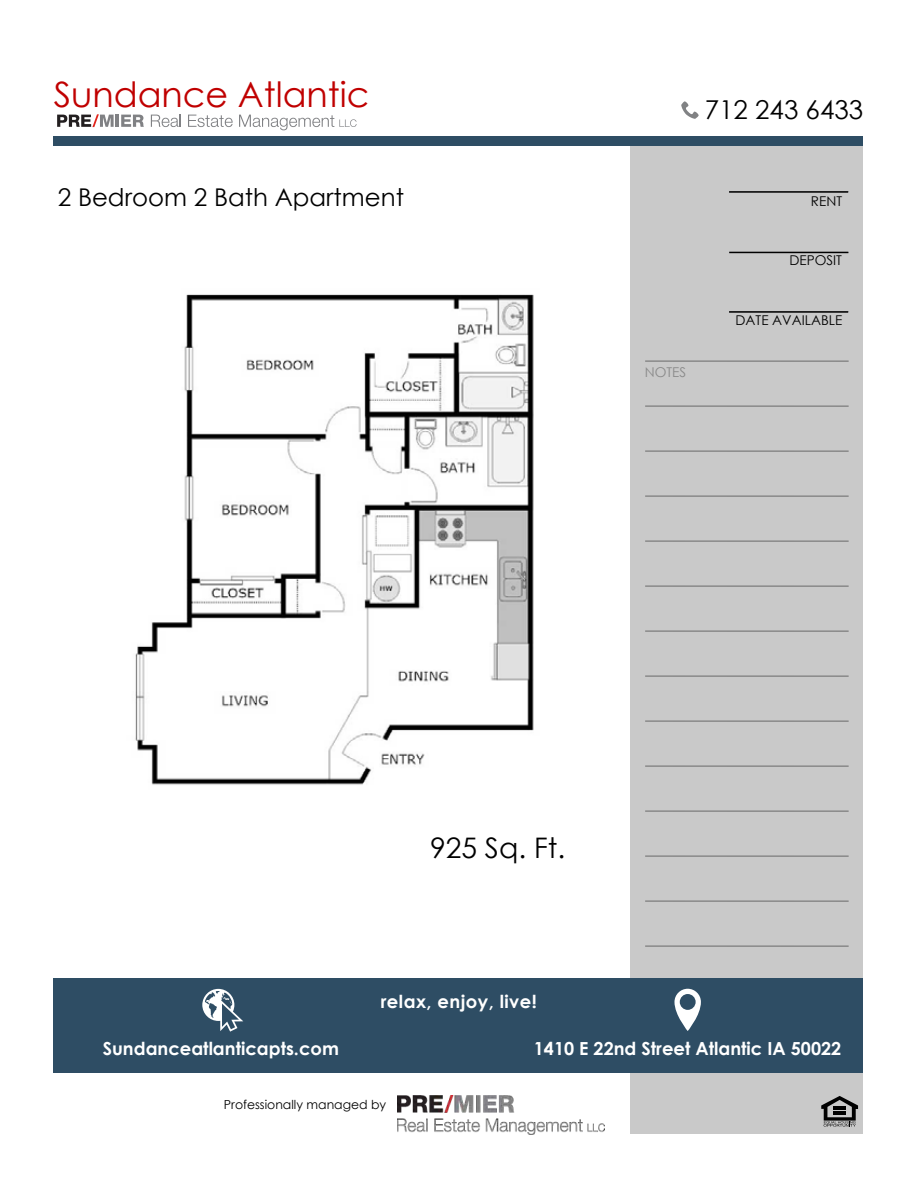
<style>
.page{position:relative;width:918px;height:1188px;background:#fff}
.page>*{position:absolute;margin:0;border:0;box-sizing:border-box;transform-origin:0 0}
.t1{font:34.95px "Century Gothic";color:#c00000}
.t2{font:28.35px "Century Gothic";color:#000}
.t3{font:25.95px "Century Gothic";color:#000}
.t4{font:24.45px "Century Gothic";color:#000}
.t5{font:700 18px "Century Gothic";color:#fff}
.t6{font:700 18px "Century Gothic";letter-spacing:.025em;color:#fff}
.t7{font:13.5px "Century Gothic";color:#000}
.t8{font:13.5px "Century Gothic";color:#898989}
.t9{font:12.45px "Century Gothic";color:#000}
</style>
<div class="page">
<div style="left:631px;top:144px;width:232px;height:990px;background:#c9c9c9"></div>
<div style="left:53px;top:978px;width:810px;height:94px;background:#2e4d64"></div>
<img style="left:398px;top:1096px;width:207px;height:39px">
<svg style="left:202px;top:989px;width:41px;height:43px"></svg>
<svg style="left:674px;top:989px;width:27px;height:42px"></svg>
<svg style="left:821px;top:1096px;width:37px;height:31px"></svg>
<hr style="left:645px;top:360px;width:204px;height:2px;background:#898989">
<hr style="left:645px;top:405px;width:204px;height:2px;background:#898989">
<hr style="left:645px;top:450px;width:204px;height:2px;background:#898989">
<hr style="left:645px;top:495px;width:204px;height:2px;background:#898989">
<hr style="left:645px;top:540px;width:204px;height:2px;background:#898989">
<hr style="left:645px;top:585px;width:204px;height:2px;background:#898989">
<hr style="left:645px;top:630px;width:204px;height:2px;background:#898989">
<hr style="left:645px;top:675px;width:204px;height:2px;background:#898989">
<hr style="left:645px;top:720px;width:204px;height:2px;background:#898989">
<hr style="left:645px;top:765px;width:204px;height:2px;background:#898989">
<hr style="left:645px;top:810px;width:204px;height:2px;background:#898989">
<hr style="left:645px;top:855px;width:204px;height:2px;background:#898989">
<hr style="left:645px;top:900px;width:204px;height:2px;background:#898989">
<hr style="left:645px;top:945px;width:204px;height:2px;background:#898989">
<hr style="left:729px;top:311px;width:119px;height:2px;background:#000">
<hr style="left:729px;top:252px;width:119px;height:1px;background:#000">
<hr style="left:729px;top:191px;width:119px;height:2px;background:#000">
<div style="left:53px;top:136px;width:810px;height:10px;background:#2e4d64"></div>
<svg style="left:681px;top:101px;width:18px;height:18px"></svg>
<img style="left:135px;top:294px;width:399px;height:491px">
<svg style="left:57px;top:114px;width:87px;height:13px"></svg>
<svg style="left:151px;top:115px;width:30px;height:12px"></svg>
<svg style="left:188px;top:115px;width:45px;height:12px"></svg>
<svg style="left:239px;top:115px;width:118px;height:15px"></svg>
<h1 class="t1" style="left:54px;top:70px;width:317px">Sundance Atlantic</h1>
<h3 class="t4" style="left:58px;top:181px;width:348px">2 Bedroom 2 Bath Apartment</h3>
<h3 class="t3" style="left:705px;top:91px;width:160px">712 243 6433</h3>
<p class="t8" style="left:645px;top:363px;width:43px">NOTES</p>
<p class="t7" style="left:811px;top:192px;width:33px">RENT</p>
<p class="t7" style="left:790px;top:251px;width:54px">DEPOSIT</p>
<p class="t7" style="left:736px;top:311px;width:108px">DATE AVAILABLE</p>
<h2 class="t2" style="left:430px;top:828px;width:137px">925 Sq. Ft.</h2>
<p class="t6" style="left:381px;top:988px;width:158px">relax, enjoy, live!</p>
<p class="t5" style="left:103px;top:1035px;width:238px">Sundanceatlanticapts.com</p>
<p class="t5" style="left:534px;top:1035px;width:309px">1410 E 22nd Street Atlantic IA 50022</p>
<p class="t9" style="left:224px;top:1096px;width:164px">Professionally managed by</p>
</div>
